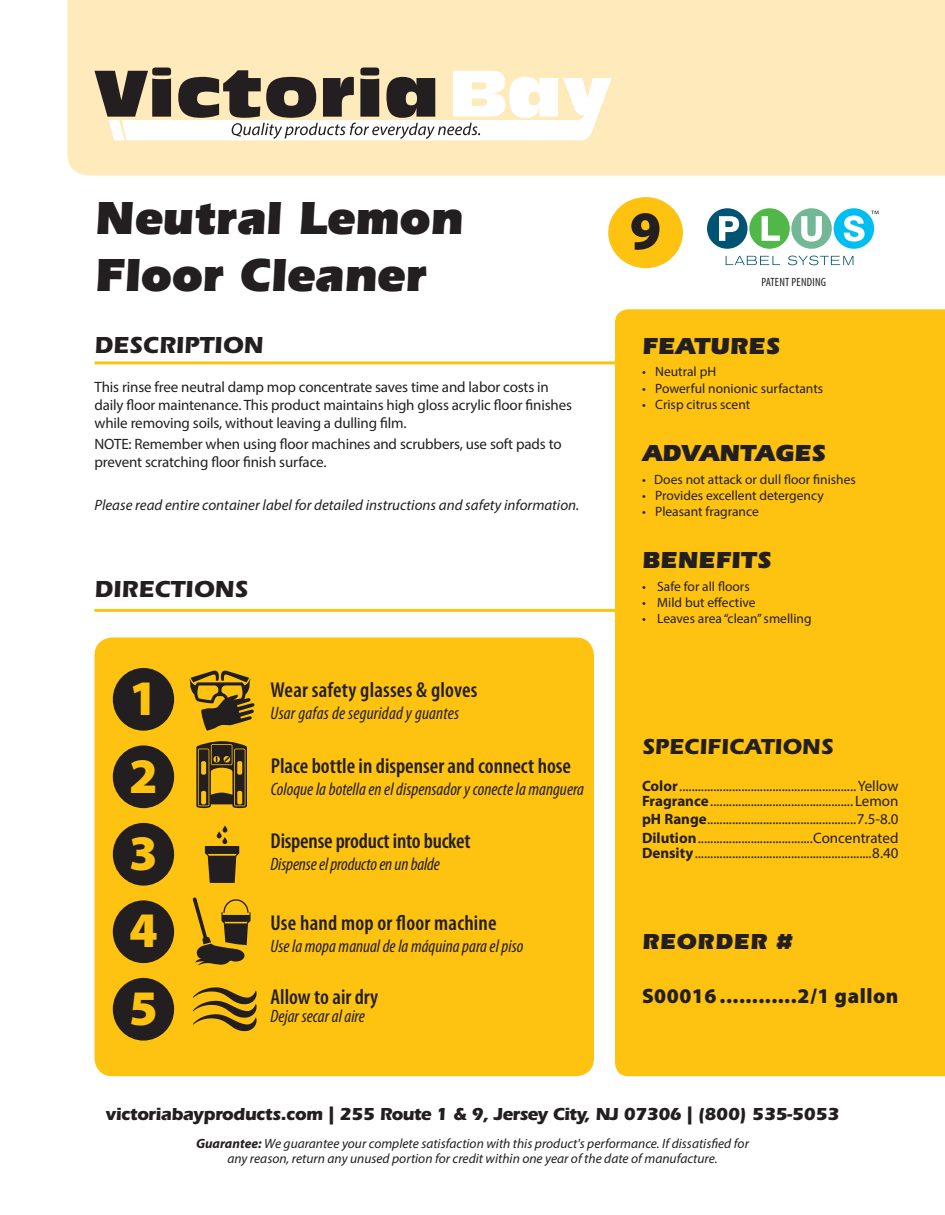
<style>
.page{position:relative;width:945px;height:1215px;background:#fff}
.page>*{position:absolute;margin:0;border:0;box-sizing:border-box;transform-origin:0 0}
.t1{font:900 54.75px "Myriad Pro";color:#231f20}
.t2{font:900 49.95px/77.6px "Myriad Pro";color:#fec210;text-align:justify}
.t3{font:900 48px/57.6px "Itc Eras";letter-spacing:-.01em;color:#231f20;scale:.96 1}
.t4{font:900 24px "Itc Eras";color:#231f20}
.t5{font:700 24px "Itc Eras";color:#231f20}
.t6{font:700 22.5px "Itc Eras";color:#231f20}
.t7{font:900 22.5px "Itc Eras";letter-spacing:.025em;color:#231f20}
.t8{font:600 condensed 21.6px "Myriad Pro";color:#231f20}
.t9{font:900 21px "Myriad Pro";letter-spacing:.025em;color:#231f20}
.t10{font:italic condensed 18px "Myriad Pro";color:#231f20}
.t11{font:700 18px "Itc Eras";letter-spacing:-.025em;color:#231f20}
.t12{font:15px/18px "Myriad Pro";letter-spacing:-.01em;color:#231f20}
.t13{font:italic 15px "Myriad Pro";color:#231f20}
.t14{font:13.5px "Myriad Pro";color:#231f20}
.t15{font:italic 13.5px/15px "Myriad Pro";color:#231f20;text-align:center}
.t16{font:condensed 12px "Myriad Pro";letter-spacing:.02em;color:#231f20}
.s1{font-weight:700}
</style>
<div class="page">
<div style="left:68px;top:0;width:877px;height:176px;background:#feeaba"></div>
<div style="left:615px;top:309px;width:330px;height:767px;background:#fec210"></div>
<div style="left:95px;top:638px;width:499px;height:438px;background:#fec210;border-radius:18px"></div>
<svg style="left:95px;top:67px;width:517px;height:73px"></svg>
<hr style="left:94px;top:609px;width:521px;height:3px;background:#fec210">
<hr style="left:94px;top:361px;width:521px;height:3px;background:#fec210">
<div style="left:113px;top:668px;width:61px;height:63px;background:#231f20;border-radius:50%"></div>
<div style="left:113px;top:745px;width:61px;height:63px;background:#231f20;border-radius:50%"></div>
<div style="left:113px;top:823px;width:61px;height:63px;background:#231f20;border-radius:50%"></div>
<div style="left:113px;top:900px;width:61px;height:63px;background:#231f20;border-radius:50%"></div>
<div style="left:113px;top:978px;width:61px;height:63px;background:#231f20;border-radius:50%"></div>
<svg style="left:189px;top:670px;width:66px;height:61px"></svg>
<svg style="left:193px;top:898px;width:58px;height:67px"></svg>
<svg style="left:193px;top:987px;width:64px;height:44px"></svg>
<svg style="left:205px;top:826px;width:34px;height:57px"></svg>
<svg style="left:196px;top:741px;width:51px;height:67px"></svg>
<div style="left:707px;top:208px;width:41px;height:41px;background:#005473;border-radius:50%"></div>
<div style="left:749px;top:208px;width:41px;height:41px;background:#50b848;border-radius:50%"></div>
<div style="left:791px;top:208px;width:41px;height:41px;background:#72b897;border-radius:50%"></div>
<div style="left:834px;top:208px;width:40px;height:41px;background:#00bdf2;border-radius:50%"></div>
<svg style="left:719px;top:216px;width:20px;height:25px"></svg>
<svg style="left:762px;top:216px;width:18px;height:25px"></svg>
<svg style="left:801px;top:216px;width:21px;height:26px"></svg>
<svg style="left:844px;top:215px;width:21px;height:27px"></svg>
<svg style="left:726px;top:256px;width:54px;height:9px"></svg>
<svg style="left:788px;top:256px;width:65px;height:9px"></svg>
<svg style="left:871px;top:211px;width:7px;height:3px"></svg>
<div style="left:608px;top:197px;width:75px;height:71px;background:#fec210;border-radius:50%"></div>
<h3 class="t3" style="left:94px;top:189px;width:385px">Neutral Lemon<br>Floor Cleaner</h3>
<h3 class="t5" style="left:94px;top:331px;width:171px">DESCRIPTION</h3>
<p class="t12" style="left:94px;top:378px;width:479px">This rinse free neutral damp mop concentrate saves time and labor costs in daily floor maintenance. This product maintains high gloss acrylic floor finishes while removing soils, without leaving a dulling film.</p>
<p class="t12" style="left:94px;top:435px;width:469px">NOTE: Remember when using floor machines and scrubbers, use soft pads to prevent scratching floor finish surface.</p>
<p class="t13" style="left:94px;top:495px;width:486px">Please read entire container label for detailed instructions and safety information.</p>
<h3 class="t5" style="left:94px;top:575px;width:155px">DIRECTIONS</h3>
<h2 class="t2" style="left:129px;top:660px;width:30px">1<br>2<br>3<br>4<br>5</h2>
<h3 class="t8" style="left:271px;top:678px;width:208px">Wear safety glasses &amp; gloves</h3>
<p class="t10" style="left:271px;top:702px;width:190px">Usar gafas de seguridad y guantes</p>
<h3 class="t8" style="left:271px;top:754px;width:302px">Place bottle in dispenser and connect hose</h3>
<p class="t10" style="left:271px;top:778px;width:315px">Coloque la botella en el dispensador y conecte la manguera</p>
<h3 class="t8" style="left:271px;top:829px;width:202px">Dispense product into bucket</h3>
<p class="t10" style="left:271px;top:853px;width:171px">Dispense el producto en un balde</p>
<h3 class="t8" style="left:270px;top:911px;width:228px">Use hand mop or floor machine</h3>
<p class="t10" style="left:270px;top:935px;width:254px">Use la mopa manual de la máquina para el piso</p>
<h3 class="t8" style="left:270px;top:985px;width:109px">Allow to air dry</h3>
<p class="t10" style="left:270px;top:1005px;width:96px">Dejar secar al aire</p>
<h1 class="t1" style="left:630px;top:200px;width:33px">9</h1>
<p class="t16" style="left:761px;top:275px;width:66px">PATENT PENDING</p>
<h3 class="t4" style="left:642px;top:332px;width:140px">FEATURES</h3>
<p class="t14" style="left:642px;top:364px;width:76px">• Neutral pH</p>
<p class="t14" style="left:642px;top:380px;width:183px">• Powerful nonionic surfactants</p>
<p class="t14" style="left:642px;top:396px;width:110px">• Crisp citrus scent</p>
<h3 class="t4" style="left:642px;top:439px;width:185px">ADVANTAGES</h3>
<p class="t14" style="left:642px;top:471px;width:215px">• Does not attack or dull floor finishes</p>
<p class="t14" style="left:642px;top:487px;width:183px">• Provides excellent detergency</p>
<p class="t14" style="left:642px;top:503px;width:118px">• Pleasant fragrance</p>
<h3 class="t4" style="left:642px;top:546px;width:131px">BENEFITS</h3>
<p class="t14" style="left:642px;top:578px;width:109px">• Safe for all floors</p>
<p class="t14" style="left:642px;top:594px;width:115px">• Mild but effective</p>
<p class="t14" style="left:642px;top:610px;width:171px">• Leaves area “clean” smelling</p>
<h3 class="t6" style="left:642px;top:733px;width:193px">SPECIFICATIONS</h3>
<p class="t12" style="left:642px;top:778px;width:258px;line-height:15px"><span class="s1">Color</span>.........................................................Yellow<br><span class="s1">Fragrance</span>.............................................. Lemon</p>
<p class="t12" style="left:642px;top:810px;width:258px;line-height:18.5px"><span class="s1">pH Range</span>................................................7.5-8.0<br><span class="s1">Dilution</span>.....................................Concentrated</p>
<p class="t12" style="left:642px;top:843px;width:258px"><span class="s1">Density</span>.........................................................8.40</p>
<h3 class="t7" style="left:642px;top:929px;width:152px">REORDER #</h3>
<h3 class="t9" style="left:642px;top:984px;width:258px">S00016 ............2/1 gallon</h3>
<p class="t11" style="left:106px;top:1104px;width:735px">victoriabayproducts.com | 255 Route 1 &amp; 9, Jersey City, NJ 07306 | (800) 535-5053</p>
<p class="t15" style="left:196px;top:1136px;width:554px"><span class="s1">Guarantee:</span> We guarantee your complete satisfaction with this product's performance. If dissatisfied for any reason, return any unused portion for credit within one year of the date of manufacture.</p>
</div>
